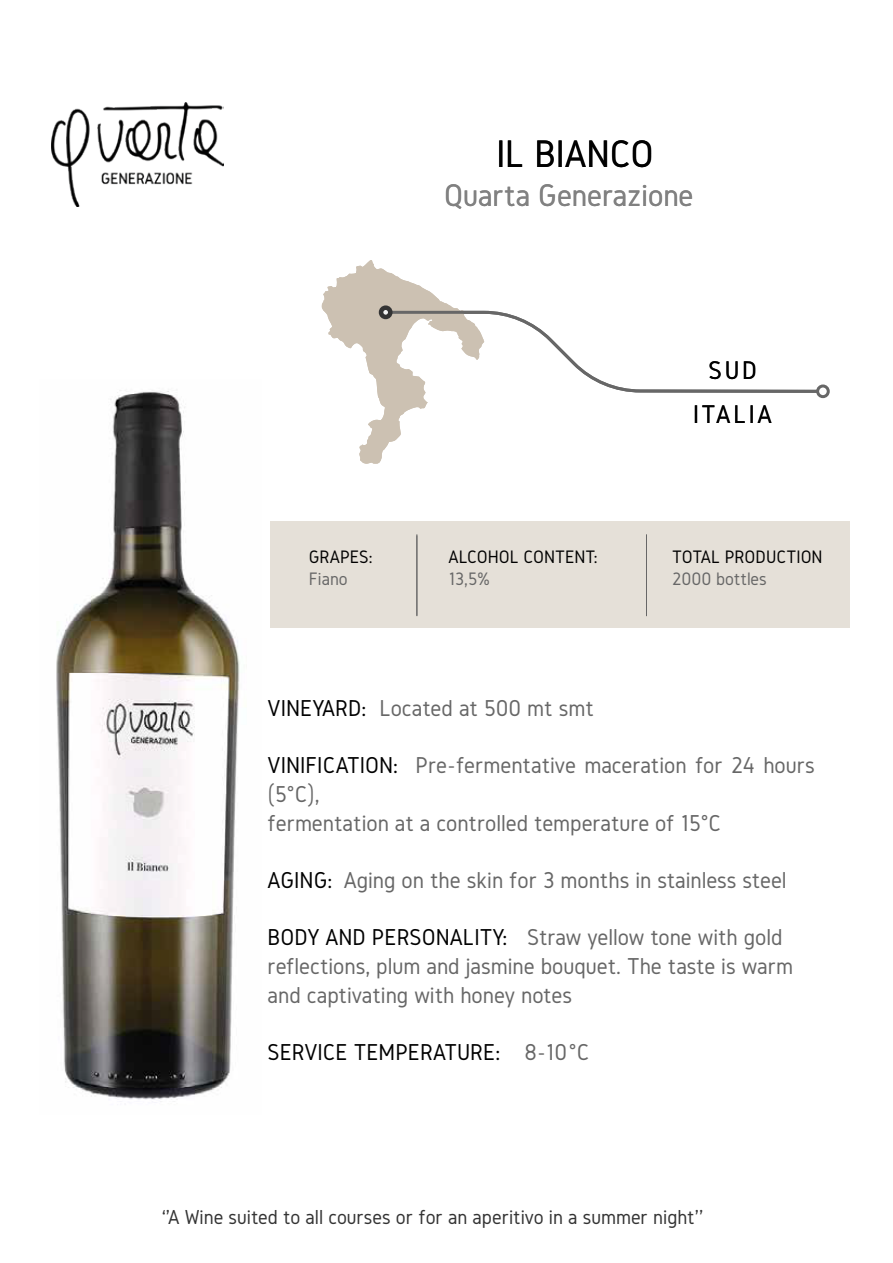
<style>
.page{position:relative;width:893px;height:1263px;background:#fff}
.page>*{position:absolute;margin:0;border:0;box-sizing:border-box;transform-origin:0 0}
.t1{font:39.9px "Gidole";color:#010101}
.t2{font:32.55px "Gidole";color:#818181}
.t3{font:26.55px/43.8px "Gidole";letter-spacing:.1em;color:#010101;text-align:center}
.t4{font:23.85px/28.7px "Gidole";color:#676767}
.t5{font:23.85px "Gidole";color:#010101}
.t6{font:21px "Gidole";color:#343434}
.t7{font:18.75px "Gidole";color:#010101}
.t8{font:18.75px "Gidole";color:#676767}
.s1{color:#010101}
.s2{color:#676767}
</style>
<div class="page">
<img style="left:52px;top:102px;width:172px;height:105px">
<img style="left:56px;top:390px;width:184px;height:712px">
<div style="left:270px;top:521px;width:579px;height:107px;background:#e5e0d8"></div>
<svg style="left:322px;top:260px;width:499px;height:204px"></svg>
<svg style="left:381px;top:308px;width:9px;height:9px"></svg>
<div style="left:379px;top:305px;width:14px;height:14px;border:4px solid #343434;border-radius:50%"></div>
<div style="left:816px;top:384px;width:14px;height:14px;border:3px solid #676767;border-radius:50%"></div>
<hr style="left:416px;top:534px;width:1px;height:82px;background:#676767">
<hr style="left:646px;top:534px;width:1px;height:82px;background:#676767">
<h1 class="t1" style="left:496px;top:132px;width:159px">IL BIANCO</h1>
<h2 class="t2" style="left:444px;top:178px;width:251px">Quarta Generazione</h2>
<p class="t7" style="left:309px;top:546px;width:65px">GRAPES:</p>
<p class="t8" style="left:309px;top:569px;width:40px">Fiano</p>
<p class="t7" style="left:448px;top:546px;width:150px">ALCOHOL CONTENT:</p>
<p class="t8" style="left:448px;top:569px;width:43px">13,5%</p>
<p class="t4" style="left:268px;top:694px;width:328px"><span class="s1">VINEYARD:</span> Located at 500 mt smt</p>
<p class="t3" style="left:693px;top:348px;width:80px">SUD<br>ITALIA</p>
<p class="t7" style="left:672px;top:546px;width:152px">TOTAL PRODUCTION</p>
<p class="t8" style="left:672px;top:569px;width:96px">2000 bottles</p>
<p class="t4" style="left:268px;top:751px;width:549px"><span class="s1">VINIFICATION:</span> Pre-fermentative maceration for 24 hours (5°C),<br>fermentation at a controlled temperature of 15°C</p>
<p class="t4" style="left:268px;top:866px;width:521px"><span class="s1">AGING:</span> Aging on the skin for 3 months in stainless steel</p>
<p class="t4" style="left:268px;top:923px;width:527px"><span class="s1">BODY AND PERSONALITY:</span> Straw yellow tone with gold reflections, plum and jasmine bouquet. The taste is warm and captivating with honey notes</p>
<p class="t5" style="left:268px;top:1039px;width:324px">SERVICE TEMPERATURE: <span class="s2">8-10°C</span></p>
<p class="t6" style="left:162px;top:1205px;width:543px">‘’A Wine suited to all courses or for an aperitivo in a summer night’’</p>
</div>
